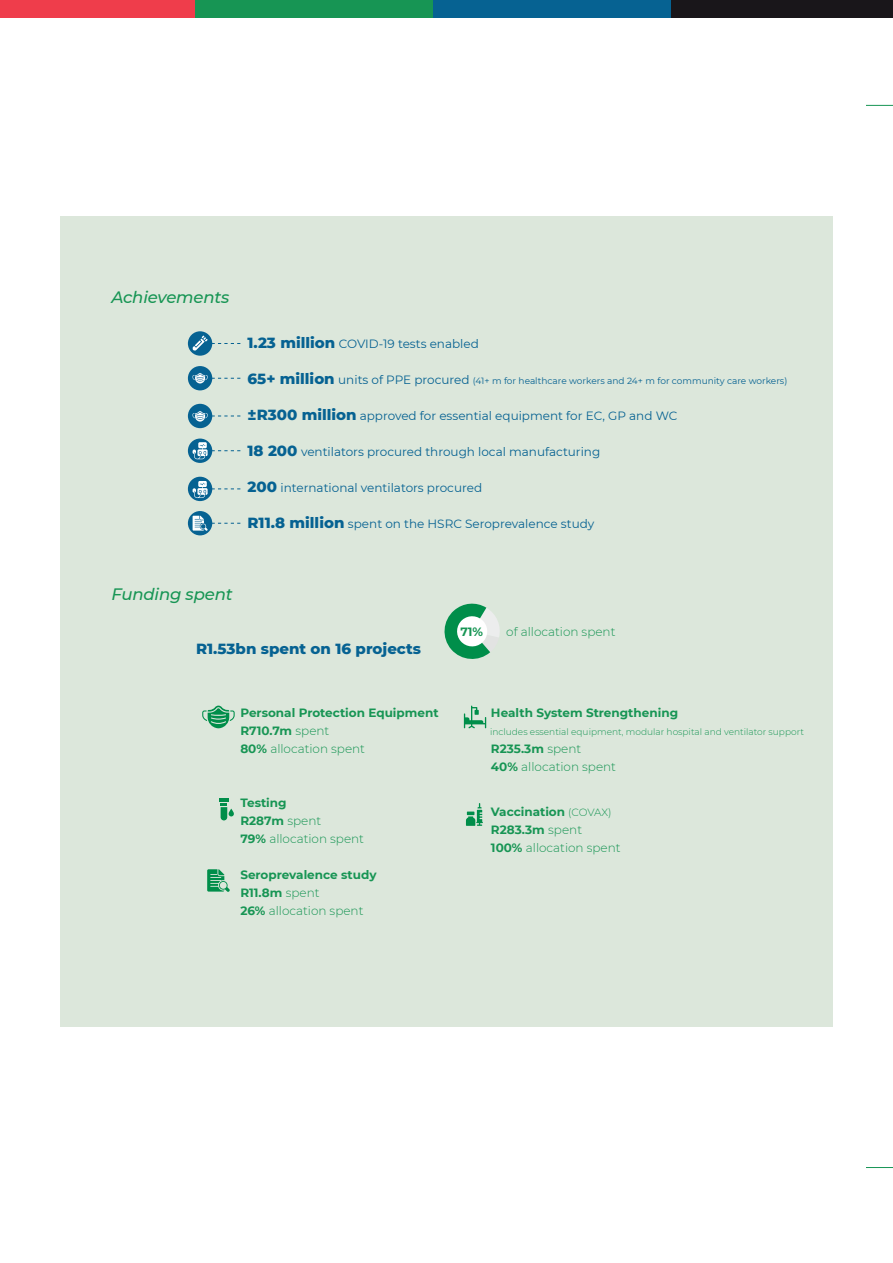
<style>
.page{position:relative;width:893px;height:1263px;background:#fff}
.page>*{position:absolute;margin:0;border:0;box-sizing:border-box;transform-origin:0 0}
.t1{font:italic 500 16.5px "Montserrat";letter-spacing:-.01em;color:#179554}
.t2{font:800 15px "Montserrat";color:#066292}
.t3{font:12px "Montserrat";color:#066292}
.t4{font:700 12px/18px "Montserrat";color:#179554}
.t5{font:300 12px/18px "Montserrat";color:#179554}
.t6{font:9px "Montserrat";color:#066292}
.t7{font:300 9px "Montserrat";color:#179554}
.s1{font-weight:800;font-size:15px}
.s2{font-size:12px}
.s3{font-weight:300}
.s4{font-weight:700}
.s5{font-weight:300;font-size:10.5px}
</style>
<div class="page">
<div style="left:0;top:0;width:195px;height:18px;background:#ef3d4b"></div>
<div style="left:433px;top:0;width:238px;height:18px;background:#066292"></div>
<div style="left:671px;top:0;width:222px;height:18px;background:#19161a"></div>
<div style="left:195px;top:0;width:238px;height:18px;background:#179554"></div>
<svg style="left:866px;top:105px;width:27px;height:1px"></svg>
<svg style="left:866px;top:1167px;width:27px;height:1px"></svg>
<div style="left:60px;top:216px;width:773px;height:811px;background:#dce7db"></div>
<div style="left:188px;top:331px;width:24px;height:25px;background:#066292;border-radius:50%"></div>
<svg style="left:192px;top:336px;width:48px;height:15px"></svg>
<div style="left:188px;top:366px;width:24px;height:24px;background:#066292;border-radius:50%"></div>
<div style="left:188px;top:404px;width:24px;height:24px;background:#066292;border-radius:50%"></div>
<svg style="left:193px;top:373px;width:47px;height:10px"></svg>
<svg style="left:188px;top:438px;width:24px;height:25px"></svg>
<svg style="left:193px;top:442px;width:47px;height:17px"></svg>
<svg style="left:444px;top:603px;width:56px;height:56px"></svg>
<div style="left:188px;top:477px;width:24px;height:24px;background:#066292;border-radius:50%"></div>
<svg style="left:193px;top:411px;width:47px;height:11px"></svg>
<svg style="left:202px;top:706px;width:33px;height:22px"></svg>
<hr style="left:219px;top:798px;width:10px;height:4px;background:#008e4a">
<svg style="left:221px;top:803px;width:13px;height:17px"></svg>
<svg style="left:464px;top:706px;width:22px;height:22px"></svg>
<svg style="left:466px;top:803px;width:17px;height:23px"></svg>
<svg style="left:193px;top:481px;width:47px;height:17px"></svg>
<svg style="left:188px;top:511px;width:24px;height:24px"></svg>
<svg style="left:193px;top:516px;width:47px;height:15px"></svg>
<svg style="left:207px;top:869px;width:23px;height:23px"></svg>
<h1 class="t1" style="left:111px;top:286px;width:120px">Achievements</h1>
<p class="t3" style="left:248px;top:335px;width:233px"><span class="s1">1.23 million</span> COVID-19 tests enabled</p>
<p class="t6" style="left:248px;top:375px;width:541px"><span class="s1">65+ million</span> <span class="s2">units of PPE procured</span> (41+ m for healthcare workers and 24+ m for community care workers)</p>
<p class="t3" style="left:248px;top:407px;width:431px"><span class="s1">±R300 million</span> approved for essential equipment for EC, GP and WC</p>
<p class="t3" style="left:248px;top:443px;width:354px"><span class="s1">18 200</span> ventilators procured through local manufacturing</p>
<p class="t3" style="left:248px;top:479px;width:236px"><span class="s1">200</span> international ventilators procured</p>
<p class="t3" style="left:248px;top:515px;width:348px"><span class="s1">R11.8 million</span> spent on the HSRC Seroprevalence study</p>
<h1 class="t1" style="left:111px;top:583px;width:123px">Funding spent</h1>
<p class="t2" style="left:196px;top:638px;width:226px">R1.53bn spent on 16 projects</p>
<p class="t4" style="left:460px;top:622px;width:24px">71%</p>
<p class="t5" style="left:506px;top:622px;width:111px">of allocation spent</p>
<p class="t4" style="left:240px;top:703px;width:200px">Personal Protection Equipment<br>R710.7m <span class="s3">spent<br></span>80% <span class="s3">allocation spent</span></p>
<p class="t4" style="left:491px;top:703px;width:189px">Health System Strengthening</p>
<p class="t7" style="left:490px;top:726px;width:315px">includes essential equipment, modular hospital and ventilator support</p>
<p class="t5" style="left:491px;top:739px;width:127px"><span class="s4">R235.3m</span> spent<br><span class="s4">40%</span> allocation spent</p>
<p class="t5" style="left:240px;top:793px;width:125px"><span class="s4">Testing<br>R287m</span> spent<br><span class="s4">79%</span> allocation spent</p>
<p class="t4" style="left:491px;top:802px;width:131px">Vaccination <span class="s5">(COVAX)<br></span>R283.3m <span class="s3">spent<br></span>100% <span class="s3">allocation spent</span></p>
<p class="t4" style="left:240px;top:865px;width:138px">Seroprevalence study<br>R11.8m <span class="s3">spent<br></span>26% <span class="s3">allocation spent</span></p>
</div>
